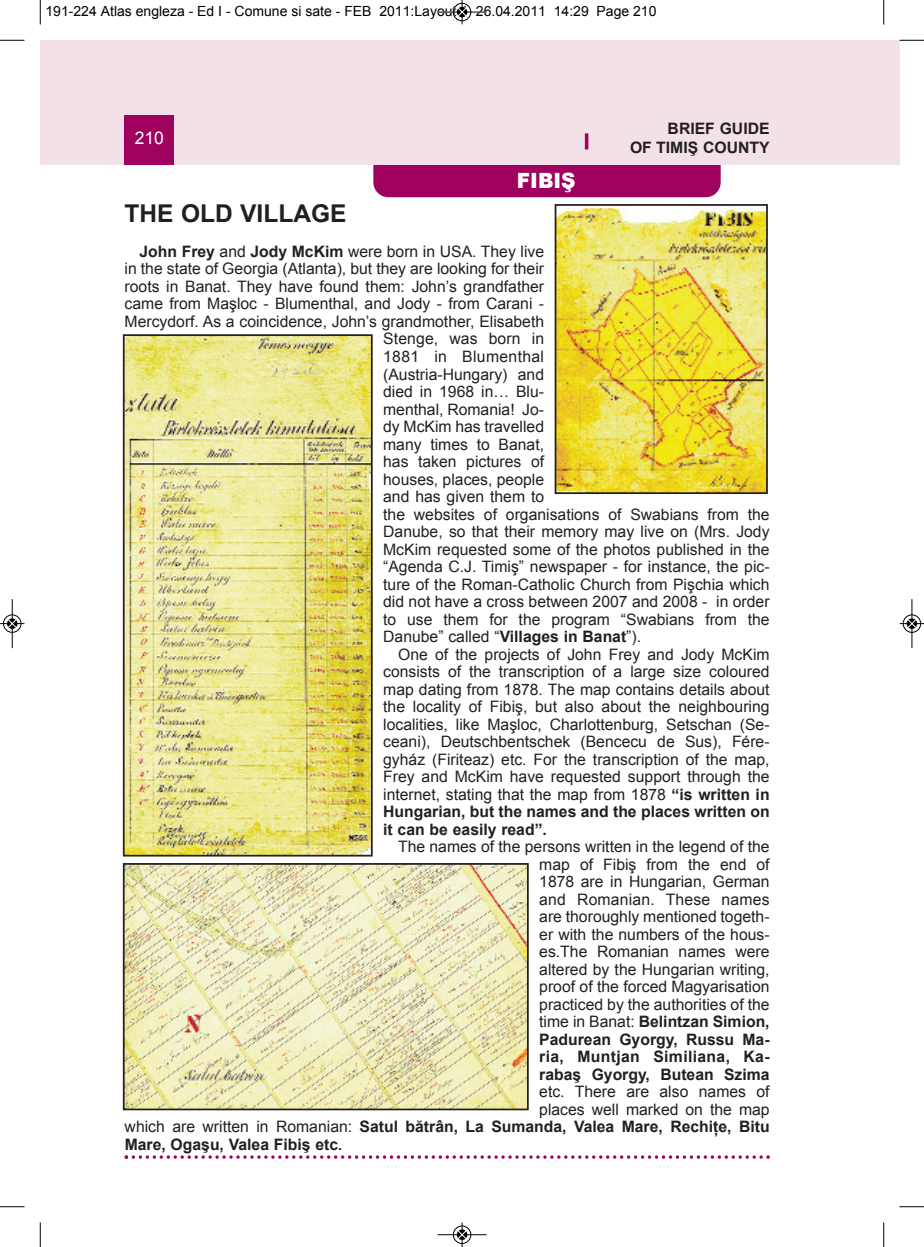
<style>
.page{position:relative;width:924px;height:1247px;background:#fff}
.page>*{position:absolute;margin:0;border:0;box-sizing:border-box;transform-origin:0 0}
.t1{font:700 24.5px "Arial";color:#231f20}
.t2{font:900 21px "Arial";color:#fff;scale:.95 1}
.t3{font:17.5px "Arial";color:#fff}
.t4{font:15.75px/17.5px "Arial";color:#231f20;text-align:justify}
.t5{font:700 15.75px/18.9px "Arial";color:#231f20;text-align:right}
.t6{font:15.75px "Arial";letter-spacing:.02em;color:#231f20}
.t7{font:14px "Arial";color:#000}
.s1{font-weight:700}
.s2{font-weight:400}
.s3{font-size:14px}
</style>
<div class="page">
<div style="left:373px;top:134px;width:348px;height:63px;background:#9e015e;border-radius:15px"></div>
<div style="left:40px;top:40px;width:844px;height:124px;background:#f3e1e9"></div>
<div style="left:125px;top:115px;width:49px;height:49px;background:#9e015e"></div>
<hr style="left:585px;top:133px;width:3px;height:16px;background:#9e015e">
<div style="left:884px;top:40px;width:15px;height:124px;background:#f3e1e9"></div>
<img style="left:126px;top:337px;width:244px;height:516px">
<div style="left:123px;top:334px;width:250px;height:522px;border:2px solid #231f20"></div>
<img style="left:126px;top:866px;width:400px;height:241px">
<div style="left:123px;top:863px;width:406px;height:247px;border:2px solid #231f20"></div>
<img style="left:558px;top:207px;width:207px;height:284px">
<div style="left:555px;top:204px;width:213px;height:290px;border:2px solid #231f20"></div>
<svg style="left:125px;top:1155px;width:645px;height:3px"></svg>
<svg style="left:40px;top:0;width:1px;height:24px"></svg>
<svg style="left:0;top:40px;width:24px;height:1px"></svg>
<svg style="left:883px;top:0;width:1px;height:24px"></svg>
<svg style="left:899px;top:40px;width:25px;height:1px"></svg>
<svg style="left:40px;top:1222px;width:1px;height:24px"></svg>
<svg style="left:0;top:1206px;width:24px;height:1px"></svg>
<svg style="left:883px;top:1222px;width:1px;height:24px"></svg>
<svg style="left:899px;top:1206px;width:25px;height:1px"></svg>
<hr style="left:438px;top:12px;width:48px;height:1px;background:#000">
<div style="left:453px;top:3px;width:18px;height:18px;border:1px solid #000;border-radius:50%"></div>
<svg style="left:458px;top:0;width:8px;height:24px"></svg>
<hr style="left:438px;top:1234px;width:48px;height:1px;background:#000">
<div style="left:453px;top:1225px;width:18px;height:18px;border:1px solid #000;border-radius:50%"></div>
<svg style="left:458px;top:1222px;width:8px;height:24px"></svg>
<div style="left:3px;top:614px;width:19px;height:19px;border:1px solid #fff;border-radius:50%"></div>
<hr style="left:12px;top:599px;width:1px;height:49px;background:#000">
<div style="left:3px;top:614px;width:18px;height:18px;border:1px solid #000;border-radius:50%"></div>
<svg style="left:0;top:619px;width:24px;height:9px"></svg>
<div style="left:902px;top:614px;width:19px;height:19px;border:1px solid #fff;border-radius:50%"></div>
<hr style="left:911px;top:599px;width:1px;height:49px;background:#000">
<div style="left:903px;top:614px;width:18px;height:18px;border:1px solid #000;border-radius:50%"></div>
<svg style="left:900px;top:619px;width:24px;height:9px"></svg>
<p class="t7" style="left:46px;top:3px;width:612px">191-224 Atlas engleza - Ed I - Comune si sate - FEB 2011:Layout 1 26.04.2011 14:29 Page 210</p>
<p class="t3" style="left:135px;top:128px;width:31px">210</p>
<p class="t5" style="left:630px;top:119px;width:141px">BRIEF GUIDE<br>OF TIMIŞ COUNTY</p>
<h2 class="t2" style="left:517px;top:165px;width:63px">FIBIŞ</h2>
<h1 class="t1" style="left:125px;top:200px;width:223px">THE OLD VILLAGE</h1>
<p class="t4" style="left:139px;top:243px;width:406px"><span class="s1">John Frey</span> and <span class="s1">Jody McKim</span> were born in USA. They live</p>
<p class="t4" style="left:125px;top:260px;width:421px">in the state of Georgia (Atlanta), but they are looking for their</p>
<p class="t4" style="left:125px;top:278px;width:421px">roots in Banat. They have found them: John’s grandfather</p>
<p class="t4" style="left:125px;top:295px;width:421px">came from Maşloc - Blumenthal, and Jody - from Carani -</p>
<p class="t4" style="left:125px;top:313px;width:421px">Mercydorf. As a coincidence, John’s grandmother, Elisabeth</p>
<p class="t4" style="left:383px;top:330px;width:162px">Stenge, was born in</p>
<p class="t6" style="left:383px;top:348px;width:162px">1881 in Blumenthal</p>
<p class="t4" style="left:383px;top:365px;width:162px">(Austria-Hungary) and</p>
<p class="t4" style="left:383px;top:383px;width:162px">died in 1968 in… Blu-</p>
<p class="t4" style="left:383px;top:400px;width:162px">menthal, Romania! Jo-</p>
<p class="t4" style="left:383px;top:418px;width:162px">dy McKim has travelled</p>
<p class="t4" style="left:383px;top:435px;width:162px">many times to Banat,</p>
<p class="t4" style="left:383px;top:453px;width:162px">has taken pictures of</p>
<p class="t4" style="left:383px;top:470px;width:162px">houses, places, people</p>
<p class="t4" style="left:383px;top:488px;width:162px">and has given them to</p>
<p class="t4" style="left:383px;top:505px;width:388px">the websites of organisations of Swabians from the</p>
<p class="t4" style="left:383px;top:523px;width:388px">Danube, so that their memory may live on (Mrs. Jody</p>
<p class="t4" style="left:383px;top:540px;width:388px">McKim requested some of the photos published in the</p>
<p class="t4" style="left:383px;top:558px;width:388px">“Agenda C.J. Timiş” newspaper - for instance, the pic-</p>
<p class="t4" style="left:383px;top:575px;width:388px">ture of the Roman-Catholic Church from Pişchia which</p>
<p class="t4" style="left:383px;top:593px;width:388px">did not have a cross between 2007 and 2008 - in order</p>
<p class="t4" style="left:383px;top:610px;width:388px">to use them for the program “Swabians from the</p>
<p class="t4" style="left:383px;top:628px;width:259px">Danube” called “<span class="s1">Villages in Banat</span>”).</p>
<p class="t4" style="left:398px;top:645px;width:373px">One of the projects of John Frey and Jody McKim</p>
<p class="t4" style="left:383px;top:663px;width:388px">consists of the transcription of a large size coloured</p>
<p class="t4" style="left:383px;top:680px;width:388px">map dating from 1878. The map contains details about</p>
<p class="t4" style="left:383px;top:698px;width:388px">the locality of Fibiş, but also about the neighbouring</p>
<p class="t4" style="left:383px;top:715px;width:388px">localities, like Maşloc, Charlottenburg, Setschan (Se-</p>
<p class="t4" style="left:383px;top:733px;width:388px">ceani), Deutschbentschek (Bencecu de Sus), Fére-</p>
<p class="t4" style="left:383px;top:750px;width:388px">gyház (Firiteaz) etc. For the transcription of the map,</p>
<p class="t4" style="left:383px;top:768px;width:388px">Frey and McKim have requested support through the</p>
<p class="t4" style="left:383px;top:785px;width:388px">internet, stating that the map from 1878 <span class="s1">“is written in</span></p>
<p class="t5" style="left:383px;top:802px;width:388px">Hungarian, but the names and the places written on</p>
<p class="t5" style="left:383px;top:819px;width:165px">it can be easily read”.</p>
<p class="t4" style="left:539px;top:838px;width:232px;text-indent:-141px">The names of the persons written in the legend of the map of Fibiş from the end of 1878 are in Hungarian, German and Romanian. These names are thoroughly mentioned togeth&shy;er with the numbers of the hous&shy;es.The Romanian names were altered by the Hungarian writing, proof of the forced Magyarisation practiced by the authorities of the time in Banat: <span class="s1">Belintzan Simion, Padurean Gyorgy, Russu Ma&shy;ria, Muntjan Similiana, Ka&shy;rabaş Gyorgy, Butean Szima</span></p>
<p class="t4" style="left:539px;top:1083px;width:232px">etc. There are also names of</p>
<p class="t4" style="left:539px;top:1100px;width:232px">places well marked on the map</p>
<p class="t5" style="left:125px;top:1117px;width:646px"><span class="s2">which are written in Romanian:</span> Satul bătrân, La Sumanda, Valea Mare, Rechiţe, Bitu</p>
<p class="t5" style="left:125px;top:1134px;width:219px">Mare, Ogaşu, Valea Fibiş etc<span class="s3">.</span></p>
</div>
